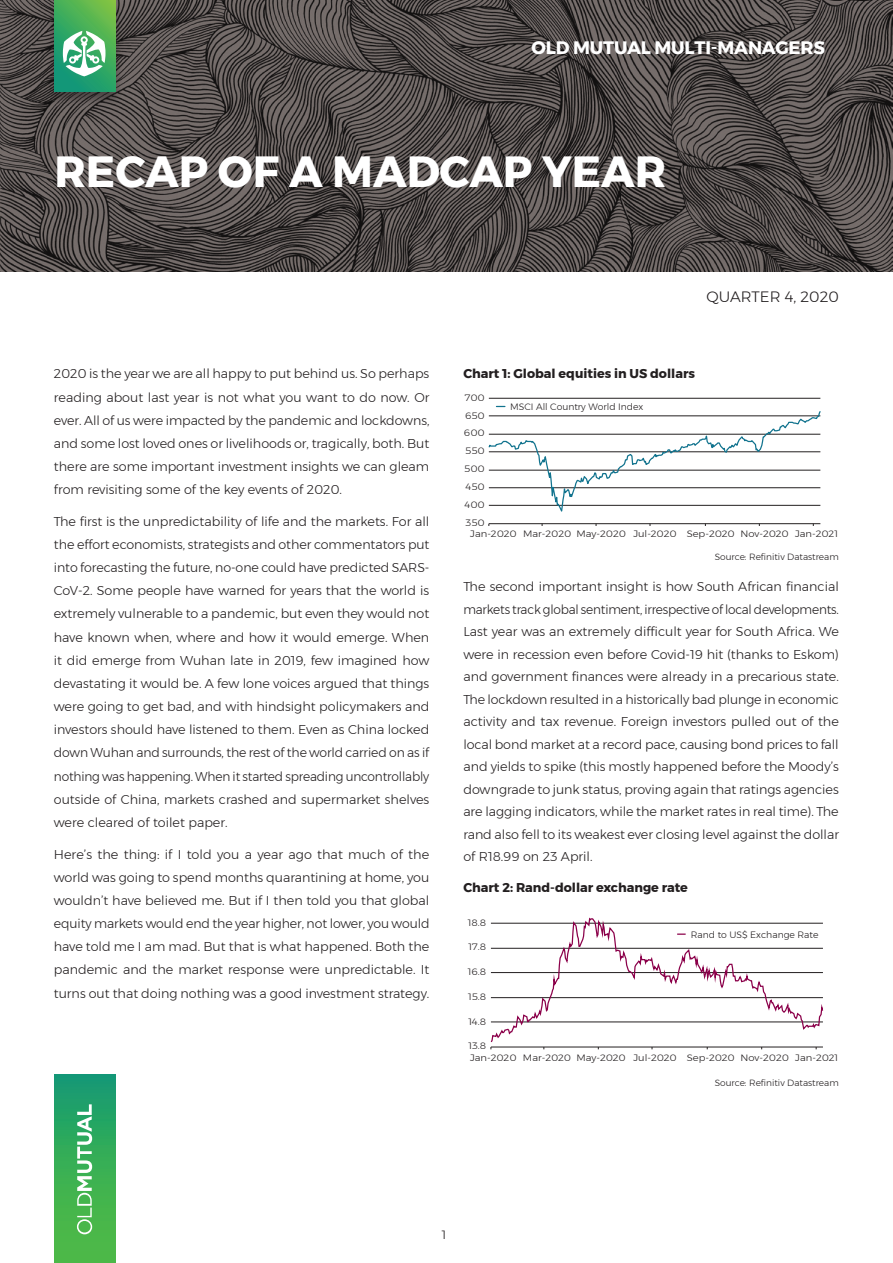
<style>
.page{position:relative;width:893px;height:1263px;background:#fff}
.page>*{position:absolute;margin:0;border:0;box-sizing:border-box;transform-origin:0 0}
.t1{font:700 43.5px "Montserrat";color:#fff}
.t2{font:700 18px "Montserrat";letter-spacing:-.01em;color:#fff}
.t3{font:300 15px "Montserrat";color:#231f20}
.t4{font:300 12.75px/23.1px "Montserrat";color:#231f20;text-align:justify}
.t5{font:700 12.75px "Montserrat";color:#231f20}
.t6{font:300 12px "Montserrat";color:#231f20}
.t7{font:300 9.3px "Montserrat";color:#231f20}
.t8{font:300 9.15px "Montserrat";color:#231f20;scale:1.09 1}
.t9{font:300 9px "Montserrat";color:#231f20}
</style>
<div class="page">
<img style="left:0;top:0;width:893px;height:272px">
<hr style="left:489px;top:398px;width:331px;height:1px;background:#231f20">
<hr style="left:489px;top:523px;width:331px;height:1px;background:#231f20">
<svg style="left:488px;top:406px;width:333px;height:106px"></svg>
<svg style="left:490px;top:917px;width:334px;height:132px"></svg>
<div style="left:46px;top:0;width:77px;height:107px;background:#231f20;opacity:.5"></div>
<svg style="left:54px;top:0;width:61px;height:91px;background:#3eab5f"></svg>
<svg style="left:63px;top:31px;width:43px;height:45px"></svg>
<div style="left:54px;top:1074px;width:61px;height:189px;background:linear-gradient(to bottom,#169c70,#55be40)"></div>
<svg style="left:77px;top:1104px;width:15px;height:130px"></svg>
<h2 class="t2" style="left:531px;top:33px;width:295px">OLD MUTUAL MULTI-MANAGERS</h2>
<h1 class="t1" style="left:54px;top:137px;width:613px">RECAP OF A MADCAP YEAR</h1>
<p class="t3" style="left:706px;top:285px;width:134px">QUARTER 4, 2020</p>
<p class="t4" style="left:54px;top:362px;width:377px">2020 is the year we are all happy to put behind us. So perhaps reading about last year is not what you want to do now. Or ever. All of us were impacted by the pandemic and lockdowns, and some lost loved ones or livelihoods or, tragically, both. But there are some important investment insights we can gleam from revisiting some of the key events of 2020.</p>
<p class="t4" style="left:54px;top:509px;width:377px">The first is the unpredictability of life and the markets. For all the effort economists, strategists and other commentators put into forecasting the future, no-one could have predicted SARS-CoV-2. Some people have warned for years that the world is extremely vulnerable to a pandemic, but even they would not have known when, where and how it would emerge. When it did emerge from Wuhan late in 2019, few imagined how devastating it would be. A few lone voices argued that things were going to get bad, and with hindsight policymakers and investors should have listened to them. Even as China locked down Wuhan and surrounds, the rest of the world carried on as if nothing was happening. When it started spreading uncontrollably outside of China, markets crashed and supermarket shelves were cleared of toilet paper.</p>
<p class="t4" style="left:54px;top:842px;width:377px">Here’s the thing: if I told you a year ago that much of the world was going to spend months quarantining at home, you wouldn’t have believed me. But if I then told you that global equity markets would end the year higher, not lower, you would have told me I am mad. But that is what happened. Both the pandemic and the market response were unpredictable. It turns out that doing nothing was a good investment strategy.</p>
<p class="t5" style="left:463px;top:364px;width:233px">Chart 1: Global equities in US dollars</p>
<p class="t8" style="left:465px;top:391px;width:20px">700</p>
<p class="t8" style="left:465px;top:408px;width:20px">650</p>
<p class="t8" style="left:464px;top:426px;width:20px">600</p>
<p class="t8" style="left:465px;top:444px;width:19px">550</p>
<p class="t8" style="left:464px;top:462px;width:20px">500</p>
<p class="t8" style="left:466px;top:480px;width:19px">450</p>
<p class="t8" style="left:464px;top:498px;width:20px">400</p>
<p class="t8" style="left:466px;top:515px;width:19px">350</p>
<p class="t7" style="left:510px;top:400px;width:135px">MSCI All Country World Index</p>
<p class="t8" style="left:470px;top:527px;width:339px">Jan-2020 Mar-2020 May-2020 Jul-2020 Sep-2020 Nov-2020 Jan-2021</p>
<p class="t9" style="left:715px;top:550px;width:126px">Source: Refinitiv Datastream</p>
<p class="t4" style="left:463px;top:575px;width:377px;line-height:22.5px">The second important insight is how South African financial markets track global sentiment, irrespective of local developments.<br>Last year was an extremely difficult year for South Africa. We were in recession even before Covid-19 hit (thanks to Eskom) and government finances were already in a precarious state.<br>The lockdown resulted in a historically bad plunge in economic activity and tax revenue. Foreign investors pulled out of the local bond market at a record pace, causing bond prices to fall and yields to spike (this mostly happened before the Moody’s downgrade to junk status, proving again that ratings agencies are lagging indicators, while the market rates in real time). The rand also fell to its weakest ever closing level against the dollar of R18.99 on 23 April.</p>
<p class="t5" style="left:463px;top:877px;width:226px">Chart 2: Rand-dollar exchange rate</p>
<p class="t7" style="left:691px;top:927px;width:129px">Rand to US$ Exchange Rate</p>
<p class="t8" style="left:468px;top:916px;width:18px">18.8</p>
<p class="t8" style="left:469px;top:940px;width:18px">17.8</p>
<p class="t8" style="left:468px;top:965px;width:18px">16.8</p>
<p class="t8" style="left:468px;top:989px;width:18px">15.8</p>
<p class="t8" style="left:468px;top:1014px;width:18px">14.8</p>
<p class="t8" style="left:468px;top:1039px;width:18px">13.8</p>
<p class="t8" style="left:470px;top:1051px;width:339px">Jan-2020 Mar-2020 May-2020 Jul-2020 Sep-2020 Nov-2020 Jan-2021</p>
<p class="t9" style="left:715px;top:1076px;width:126px">Source: Refinitiv Datastream</p>
<p class="t6" style="left:442px;top:1226px;width:6px">1</p>
</div>
